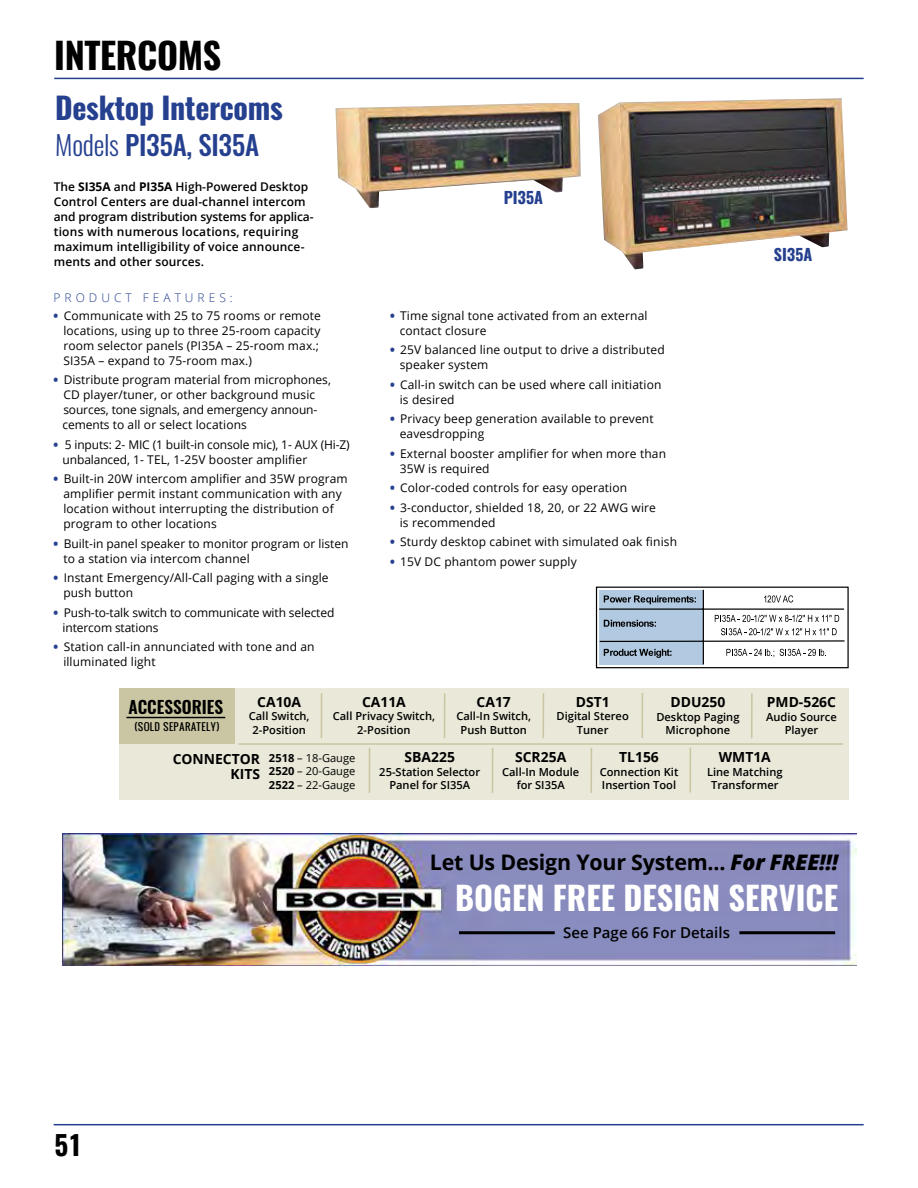
<style>
.page{position:relative;width:918px;height:1188px;background:#fff}
.page>*{position:absolute;margin:0;border:0;box-sizing:border-box;transform-origin:0 0}
.t1{font:700 36px "Oswald";letter-spacing:-.01em;color:#000}
.t2{font:700 32.4px "Oswald";color:#fff}
.t3{font:700 30px "Oswald";letter-spacing:-.01em;color:#25408f}
.t4{font:500 27px "Oswald";letter-spacing:-.01em;color:#25408f}
.t5{font:700 27px "Oswald";color:#000}
.t6{font:700 21.45px "Open Sans";letter-spacing:-.01em;color:#000}
.t7{font:600 17.25px "Oswald";color:#000}
.t8{font:700 16.05px "Oswald";letter-spacing:-.01em;color:#25408f}
.t9{font:600 15px "Open Sans";color:#000}
.t10{font:700 13.95px/15.5px "Open Sans";color:#000;text-align:right}
.t11{font:12px/15px "Open Sans";letter-spacing:.01em;color:#000}
.t12{font:600 12px/15px "Open Sans";letter-spacing:.01em;color:#000}
.t13{font:12px/15px "Open Sans";letter-spacing:-.01em;color:#000}
.t14{font:300 12px "Open Sans";letter-spacing:.335em;color:#25408f}
.t15{font:600 11.1px/13.5px "Open Sans";color:#000;text-align:center}
.t16{font:11.1px/13.5px "Open Sans";color:#000;text-align:justify}
.t17{font:10.05px "Oswald";letter-spacing:.02em;color:#000}
.s1{font-weight:300}
.s2{font-weight:700}
.s3{font-weight:800;color:#25408f}
.s4{font-weight:800;font-style:italic}
</style>
<div class="page">
<hr style="left:54px;top:78px;width:810px;height:1px;background:#25408f">
<hr style="left:54px;top:1124px;width:810px;height:1px;background:#25408f">
<img style="left:598px;top:98px;width:250px;height:172px">
<img style="left:335px;top:103px;width:246px;height:105px">
<div style="left:596px;top:587px;width:253px;height:81px;border:1px solid #000"></div>
<svg style="left:599px;top:589px;width:246px;height:76px"></svg>
<div style="left:119px;top:688px;width:729px;height:112px;background:#eae8d8"></div>
<hr style="left:321px;top:693px;width:1px;height:45px;background:#cac6a3">
<hr style="left:444px;top:693px;width:1px;height:45px;background:#cac6a3">
<hr style="left:543px;top:693px;width:1px;height:45px;background:#cac6a3">
<hr style="left:642px;top:693px;width:1px;height:45px;background:#cac6a3">
<hr style="left:751px;top:693px;width:2px;height:45px;background:#cac6a3">
<div style="left:119px;top:688px;width:115px;height:56px;background:#cac6a3"></div>
<hr style="left:126px;top:717px;width:99px;height:1px;background:#000">
<hr style="left:238px;top:743px;width:605px;height:2px;background:#cac6a3">
<img style="left:62px;top:833px;width:794px;height:133px">
<hr style="left:459px;top:931px;width:96px;height:3px;background:#000">
<hr style="left:739px;top:931px;width:96px;height:3px;background:#000">
<hr style="left:369px;top:748px;width:1px;height:45px;background:#cac6a3">
<hr style="left:492px;top:748px;width:1px;height:45px;background:#cac6a3">
<hr style="left:590px;top:748px;width:2px;height:45px;background:#cac6a3">
<hr style="left:689px;top:748px;width:2px;height:45px;background:#cac6a3">
<h1 class="t1" style="left:54px;top:36px;width:169px">INTERCOMS</h1>
<h3 class="t3" style="left:55px;top:93px;width:229px">Desktop Intercoms</h3>
<h3 class="t4" style="left:55px;top:131px;width:206px"><span class="s1">Models</span> PI35A, SI35A</h3>
<p class="t12" style="left:54px;top:179px;width:261px">The <span class="s2">SI35A</span> and <span class="s2">PI35A</span> High-Powered Desktop Control Centers are dual-channel intercom and program distribution systems for applica&shy;tions with numerous locations, requiring maximum intelligibility of voice announce&shy;ments and other sources.</p>
<p class="t14" style="left:54px;top:289px;width:181px">PRODUCT FEATURES:</p>
<p class="t11" style="left:63px;top:307px;width:259px;text-indent:-10px"><span class="s3">•</span> Communicate with 25 to 75 rooms or remote locations, using up to three 25-room capacity room selector panels (PI35A – 25-room max.; SI35A – expand to 75-room max.)</p>
<p class="t11" style="left:63px;top:372px;width:270px;text-indent:-9px"><span class="s3">•</span> Distribute program material from microphones, CD player/tuner, or other background music sources, tone signals, and emergency announ&shy;cements to all or select locations</p>
<p class="t13" style="left:63px;top:436px;width:289px;text-indent:-9px"><span class="s3">•</span> 5 inputs: 2- MIC (1 built-in console mic), 1- AUX (Hi-Z) unbalanced, 1- TEL, 1-25V booster amplifier</p>
<p class="t11" style="left:63px;top:471px;width:286px;text-indent:-10px"><span class="s3">•</span> Built-in 20W intercom amplifier and 35W program amplifier permit instant communication with any location without interrupting the distribution of program to other locations</p>
<p class="t11" style="left:63px;top:535px;width:287px;text-indent:-10px"><span class="s3">•</span> Built-in panel speaker to monitor program or listen to a station via intercom channel</p>
<p class="t11" style="left:63px;top:570px;width:267px;text-indent:-10px"><span class="s3">•</span> Instant Emergency/All-Call paging with a single push button</p>
<p class="t13" style="left:63px;top:604px;width:273px;text-indent:-9px"><span class="s3">•</span> Push-to-talk switch to communicate with selected intercom stations</p>
<p class="t11" style="left:63px;top:639px;width:253px;text-indent:-10px"><span class="s3">•</span> Station call-in annunciated with tone and an illuminated light</p>
<h3 class="t8" style="left:504px;top:189px;width:41px">PI35A</h3>
<p class="t11" style="left:400px;top:307px;width:249px;text-indent:-10px"><span class="s3">•</span> Time signal tone activated from an external contact closure</p>
<p class="t11" style="left:400px;top:342px;width:267px;text-indent:-10px"><span class="s3">•</span> 25V balanced line output to drive a distributed speaker system</p>
<p class="t11" style="left:400px;top:376px;width:263px;text-indent:-10px"><span class="s3">•</span> Call-in switch can be used where call initiation is desired</p>
<p class="t11" style="left:400px;top:411px;width:255px;text-indent:-10px"><span class="s3">•</span> Privacy beep generation available to prevent eavesdropping</p>
<p class="t11" style="left:400px;top:445px;width:268px;text-indent:-10px"><span class="s3">•</span> External booster amplifier for when more than<br>35W is required</p>
<p class="t11" style="left:390px;top:480px;width:239px"><span class="s3">•</span> Color-coded controls for easy operation</p>
<p class="t11" style="left:400px;top:499px;width:258px;text-indent:-10px"><span class="s3">•</span> 3-conductor, shielded 18, 20, or 22 AWG wire is recommended</p>
<p class="t11" style="left:390px;top:534px;width:289px"><span class="s3">•</span> Sturdy desktop cabinet with simulated oak finish</p>
<p class="t11" style="left:390px;top:553px;width:188px"><span class="s3">•</span> 15V DC phantom power supply</p>
<h3 class="t7" style="left:128px;top:698px;width:96px">ACCESSORIES</h3>
<p class="t17" style="left:135px;top:719px;width:87px">(SOLD SEPARATELY)</p>
<p class="t10" style="left:257px;top:694px;width:45px">CA10A</p>
<p class="t15" style="left:249px;top:709px;width:62px">Call Switch,<br>2-Position</p>
<p class="t10" style="left:362px;top:694px;width:45px">CA11A</p>
<p class="t15" style="left:333px;top:709px;width:104px">Call Privacy Switch,<br>2-Position</p>
<p class="t10" style="left:477px;top:694px;width:36px">CA17</p>
<p class="t15" style="left:456px;top:709px;width:76px">Call-In Switch,<br>Push Button</p>
<p class="t10" style="left:576px;top:694px;width:35px">DST1</p>
<p class="t15" style="left:557px;top:709px;width:74px">Digital Stereo<br>Tuner</p>
<p class="t10" style="left:671px;top:694px;width:56px">DDU250</p>
<p class="t15" style="left:656px;top:710px;width:85px">Desktop Paging<br>Microphone</p>
<h3 class="t8" style="left:774px;top:246px;width:40px">SI35A</h3>
<p class="t10" style="left:767px;top:694px;width:71px">PMD-526C</p>
<p class="t15" style="left:766px;top:710px;width:72px">Audio Source<br>Player</p>
<h3 class="t5" style="left:54px;top:1131px;width:30px">51</h3>
<p class="t10" style="left:173px;top:751px;width:89px">CONNECTOR<br>KITS</p>
<p class="t16" style="left:269px;top:750px;width:88px"><span class="s2">2518</span> – 18-Gauge <span class="s2">2520</span> – 20-Gauge <span class="s2">2522</span> – 22-Gauge</p>
<p class="t10" style="left:405px;top:749px;width:52px">SBA225</p>
<p class="t15" style="left:379px;top:765px;width:102px">25-Station Selector<br>Panel for SI35A</p>
<p class="t10" style="left:515px;top:749px;width:53px">SCR25A</p>
<p class="t15" style="left:502px;top:765px;width:79px">Call-In Module for SI35A</p>
<p class="t10" style="left:619px;top:749px;width:41px">TL156</p>
<p class="t15" style="left:600px;top:765px;width:80px;text-align:left">Connection Kit<br>Insertion Tool</p>
<p class="t10" style="left:719px;top:749px;width:54px">WMT1A</p>
<p class="t15" style="left:707px;top:765px;width:77px">Line Matching<br>Transformer</p>
<h3 class="t6" style="left:430px;top:847px;width:410px">Let Us Design Your System... <span class="s4">For FREE!!!</span></h3>
<h2 class="t2" style="left:455px;top:881px;width:385px">BOGEN FREE DESIGN SERVICE</h2>
<p class="t9" style="left:563px;top:922px;width:168px">See Page 66 For Details</p>
</div>
